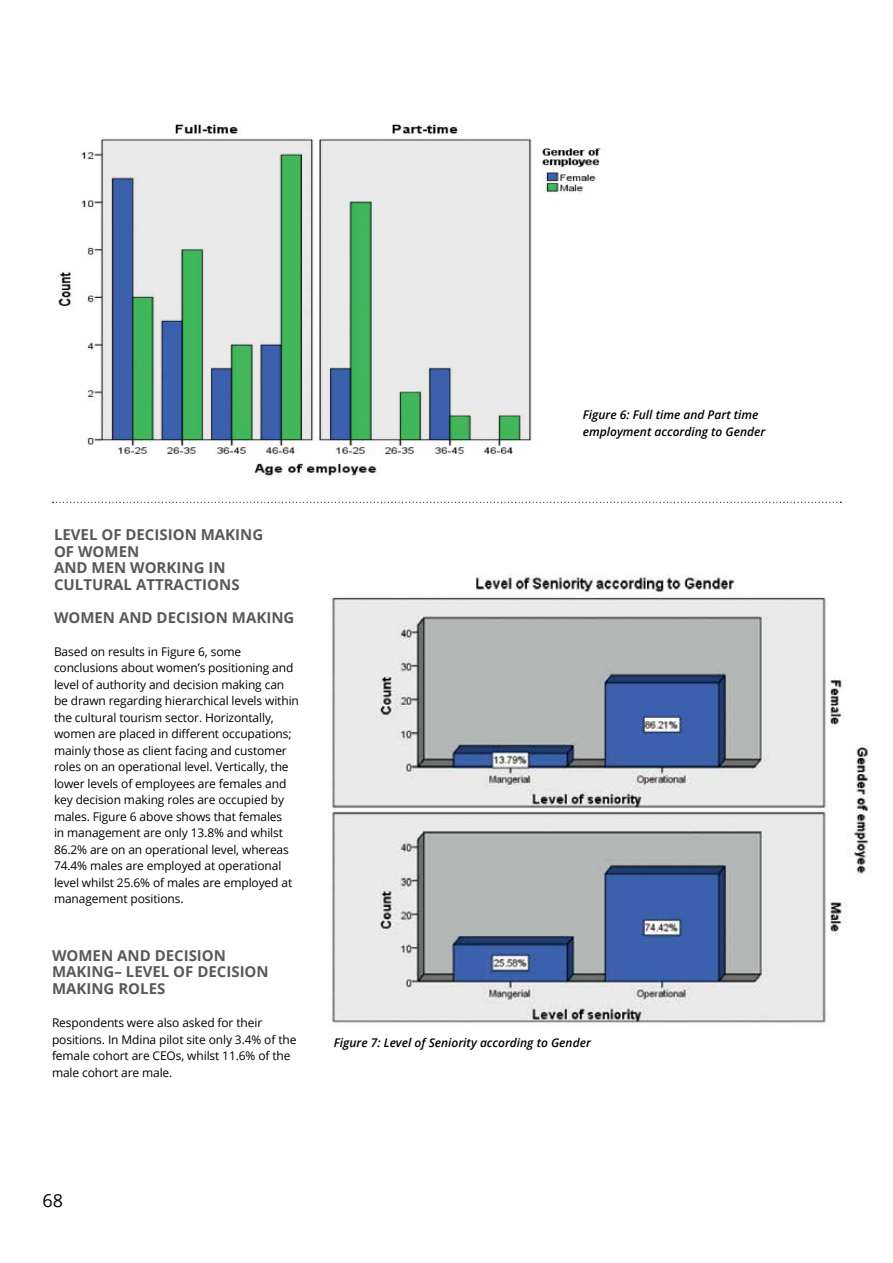
<style>
.page{position:relative;width:893px;height:1263px;background:#fff}
.page>*{position:absolute;margin:0;border:0;box-sizing:border-box;transform-origin:0 0}
.t1{font:18px "Open Sans";color:#000}
.t2{font:700 15px/16.5px "Open Sans";color:#58595b}
.t3{font:12px/16.5px "Open Sans";letter-spacing:-.01em;color:#000}
.t4{font:italic 600 12px/16.5px "Open Sans";color:#000}
</style>
<div class="page">
<img style="left:58px;top:124px;width:543px;height:353px">
<svg style="left:53px;top:502px;width:788px;height:1px"></svg>
<img style="left:332px;top:574px;width:539px;height:449px">
<p class="t2" style="left:54px;top:526px;width:91px">LEVEL OF DECISI</p>
<p class="t2" style="left:173px;top:526px;width:92px">ONMAKING</p>
<p class="t2" style="left:54px;top:543px;width:75px">OF WOMEN<br>AND</p>
<p class="t2" style="left:54px;top:559px;width:163px;text-indent:76px">WORKIN G IN<br>CULTURAL ATTRACTI</p>
<p class="t2" style="left:92px;top:559px;width:12px">MEN</p>
<p class="t2" style="left:207px;top:576px;width:23px">ONS</p>
<p class="t2" style="left:54px;top:609px;width:78px">WOMEN AND</p>
<p class="t2" style="left:157px;top:609px;width:19px">DECISI</p>
<p class="t2" style="left:204px;top:609px;width:92px">ONMAKING</p>
<p class="t3" style="left:54px;top:643px;width:246px">Based on results in Figure 6, some conclusions about women’s positioning and level of authority and decision making can be drawn regarding hierarchical levels within the cultural tourism sector. Horizontally, women are placed in different occupations; mainly those as client facing and customer roles on an operational level. Vertically, the lower levels of employees are females and key decision making roles are occupied by males. Figure 6 above shows that females<br>in management are only 13.8% and whilst 86.2% are on an operational level, whereas 74.4% males are employed at operational level whilst 25.6% of males are employed at management positions.</p>
<p class="t2" style="left:52px;top:947px;width:78px">WOMEN AND</p>
<p class="t2" style="left:155px;top:947px;width:19px">DECISI</p>
<p class="t2" style="left:52px;top:947px;width:173px;text-indent:150px">ON<br>MAKING– LEVEL OF DECISI</p>
<p class="t2" style="left:245px;top:963px;width:23px">ON</p>
<p class="t2" style="left:52px;top:980px;width:97px">MAKIN G ROLES</p>
<p class="t3" style="left:52px;top:1014px;width:246px">Respondents were also asked for their positions. In Mdina pilot site only 3.4% of the female cohort are CEOs, whilst 11.6% of the male cohort are male.</p>
<p class="t4" style="left:583px;top:407px;width:184px">Figure 6: Full time and Part time employment according to Gender</p>
<p class="t4" style="left:334px;top:1034px;width:259px">Figure 7: Level of Seniority according to Gender</p>
<h1 class="t1" style="left:43px;top:1188px;width:22px">68</h1>
</div>
